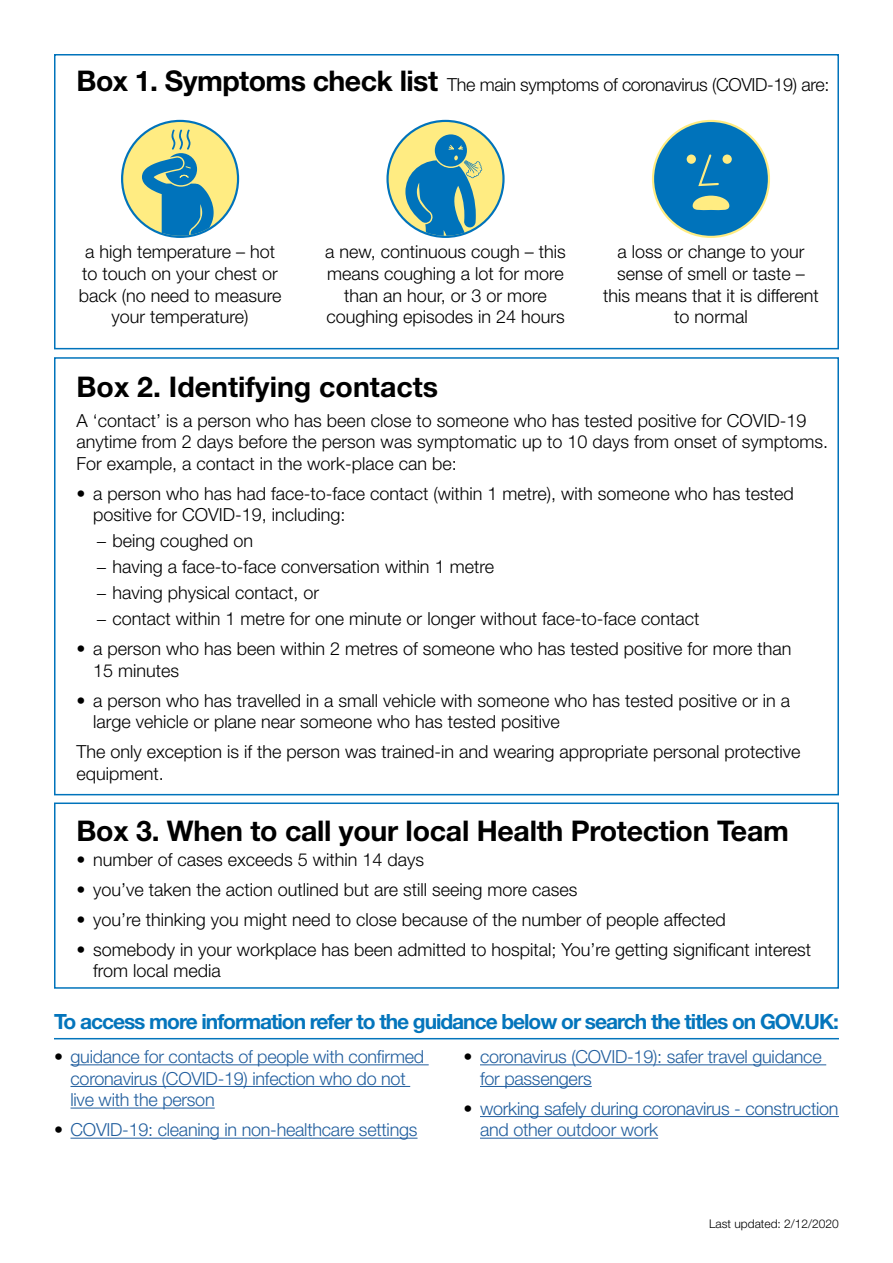
<style>
.page{position:relative;width:893px;height:1263px;background:#fff}
.page>*{position:absolute;margin:0;border:0;box-sizing:border-box;transform-origin:0 0}
.t1{font:700 28.5px "Helvetica Neue LT Std";letter-spacing:-.01em;color:#000}
.t2{font:700 21px "Helvetica Neue LT Std";letter-spacing:-.05em;color:#0475bc}
.body_text{font:300 18px/21.6px "Helvetica Neue LT Std";color:#000}
.t3{font:300 18px/21.6px "Helvetica Neue LT Std";letter-spacing:-.015em;color:#215e9e}
.body_text-2{font:300 18px "Helvetica Neue LT Std";letter-spacing:-.02em;color:#000}
.last_updated{font:300 12px "Helvetica Neue LT Std";color:#000}
.s1{color:#000}
</style>
<div class="page">
<hr style="left:54px;top:1038px;width:785px;height:1px;background:#0475bc">
<hr style="left:70px;top:1064px;width:359px;height:1px;background:#215e9e">
<hr style="left:70px;top:1086px;width:340px;height:1px;background:#215e9e">
<hr style="left:70px;top:1107px;width:145px;height:1px;background:#215e9e">
<hr style="left:70px;top:1138px;width:347px;height:1px;background:#215e9e">
<hr style="left:480px;top:1064px;width:346px;height:1px;background:#215e9e">
<hr style="left:480px;top:1086px;width:112px;height:1px;background:#215e9e">
<hr style="left:480px;top:1116px;width:359px;height:1px;background:#215e9e">
<hr style="left:480px;top:1138px;width:178px;height:1px;background:#215e9e">
<div style="left:54px;top:54px;width:785px;height:295px;border:2px solid #0073bb"></div>
<div style="left:54px;top:802px;width:785px;height:187px;border:2px solid #0073bb"></div>
<div style="left:54px;top:357px;width:785px;height:438px;border:2px solid #0073bb"></div>
<div style="left:121px;top:120px;width:118px;height:118px;border:4px solid #0073bb;border-radius:50%"></div>
<div style="left:123px;top:122px;width:114px;height:114px;background:#ffec82;border-radius:50%"></div>
<svg style="left:142px;top:129px;width:72px;height:107px"></svg>
<div style="left:386px;top:120px;width:119px;height:118px;border:4px solid #0073bb;border-radius:50%"></div>
<div style="left:389px;top:122px;width:113px;height:114px;background:#ffec82;border-radius:50%"></div>
<svg style="left:405px;top:134px;width:77px;height:102px"></svg>
<div style="left:652px;top:120px;width:118px;height:118px;border:4px solid #ffec82;border-radius:50%"></div>
<div style="left:654px;top:122px;width:114px;height:114px;background:#0073bb;border-radius:50%"></div>
<svg style="left:693px;top:196px;width:36px;height:15px"></svg>
<svg style="left:698px;top:154px;width:21px;height:33px"></svg>
<div style="left:722px;top:155px;width:10px;height:9px;background:#ffec82;border-radius:50%"></div>
<div style="left:687px;top:155px;width:9px;height:9px;background:#ffec82;border-radius:50%"></div>
<h3 class="t1" style="left:77px;top:64px;width:363px">Box 1. Symptoms check list</h3>
<p class="body_text-2" style="left:447px;top:74px;width:384px">The main symptoms of coronavirus (COVID-19) are:</p>
<p class="body_text" style="left:79px;top:241px;width:204px;text-align:center">a high temperature – hot to touch on your chest or back (no need to measure your temperature)</p>
<p class="body_text" style="left:325px;top:241px;width:242px;text-align:center">a new, continuous cough – this means coughing a lot for more than an hour, or 3 or more coughing episodes in 24 hours</p>
<p class="body_text" style="left:603px;top:241px;width:217px;text-align:center">a loss or change to your sense of smell or taste – this means that it is different to normal</p>
<h3 class="t1" style="left:77px;top:369px;width:363px">Box 2. Identifying contacts</h3>
<p class="body_text" style="left:77px;top:409px;width:753px">A ‘contact’ is a person who has been close to someone who has tested positive for COVID-19 anytime from 2 days before the person was symptomatic up to 10 days from onset of symptoms.<br>For example, a contact in the work-place can be:</p>
<p class="body_text" style="left:93px;top:482px;width:702px;text-indent:-16px">• a person who has had face-to-face contact (within 1 metre), with someone who has tested positive for COVID-19, including:</p>
<p class="body_text" style="left:96px;top:530px;width:159px">− being coughed on</p>
<p class="body_text" style="left:96px;top:556px;width:399px">− having a face-to-face conversation within 1 metre</p>
<p class="body_text" style="left:96px;top:581px;width:225px">− having physical contact, or</p>
<p class="body_text" style="left:96px;top:607px;width:605px">− contact within 1 metre for one minute or longer without face-to-face contact</p>
<p class="body_text" style="left:93px;top:637px;width:700px;text-indent:-16px">• a person who has been within 2 metres of someone who has tested positive for more than<br>15 minutes</p>
<p class="body_text" style="left:93px;top:689px;width:699px;text-indent:-16px">• a person who has travelled in a small vehicle with someone who has tested positive or in a large vehicle or plane near someone who has tested positive</p>
<p class="body_text" style="left:77px;top:741px;width:725px">The only exception is if the person was trained-in and wearing appropriate personal protective equipment.</p>
<h3 class="t1" style="left:77px;top:813px;width:714px">Box 3. When to call your local Health Protection Team</h3>
<p class="body_text" style="left:77px;top:848px;width:349px">• number of cases exceeds 5 within 14 days</p>
<p class="body_text" style="left:77px;top:878px;width:502px">• you’ve taken the action outlined but are still seeing more cases</p>
<p class="body_text" style="left:77px;top:908px;width:651px">• you’re thinking you might need to close because of the number of people affected</p>
<p class="body_text" style="left:93px;top:938px;width:720px;text-indent:-16px">• somebody in your workplace has been admitted to hospital; You’re getting significant interest from local media</p>
<h5 class="t2" style="left:54px;top:1009px;width:786px">To access more information refer to the guidance below or search the titles on GOV.UK:</h5>
<p class="t3" style="left:70px;top:1045px;width:355px;text-indent:-16px"><span class="s1">•</span> guidance for contacts of people with confirmed coronavirus (COVID-19) infection who do not live with the person</p>
<p class="t3" style="left:54px;top:1119px;width:365px"><span class="s1">•</span> COVID-19: cleaning in non-healthcare settings</p>
<p class="t3" style="left:480px;top:1045px;width:343px;text-indent:-16px"><span class="s1">•</span> coronavirus (COVID-19): safer travel guidance for passengers</p>
<p class="t3" style="left:480px;top:1097px;width:360px;text-indent:-16px"><span class="s1">•</span> working safely during coronavirus - construction and other outdoor work</p>
<p class="last_updated" style="left:709px;top:1217px;width:131px">Last updated: 2/12/2020</p>
</div>
